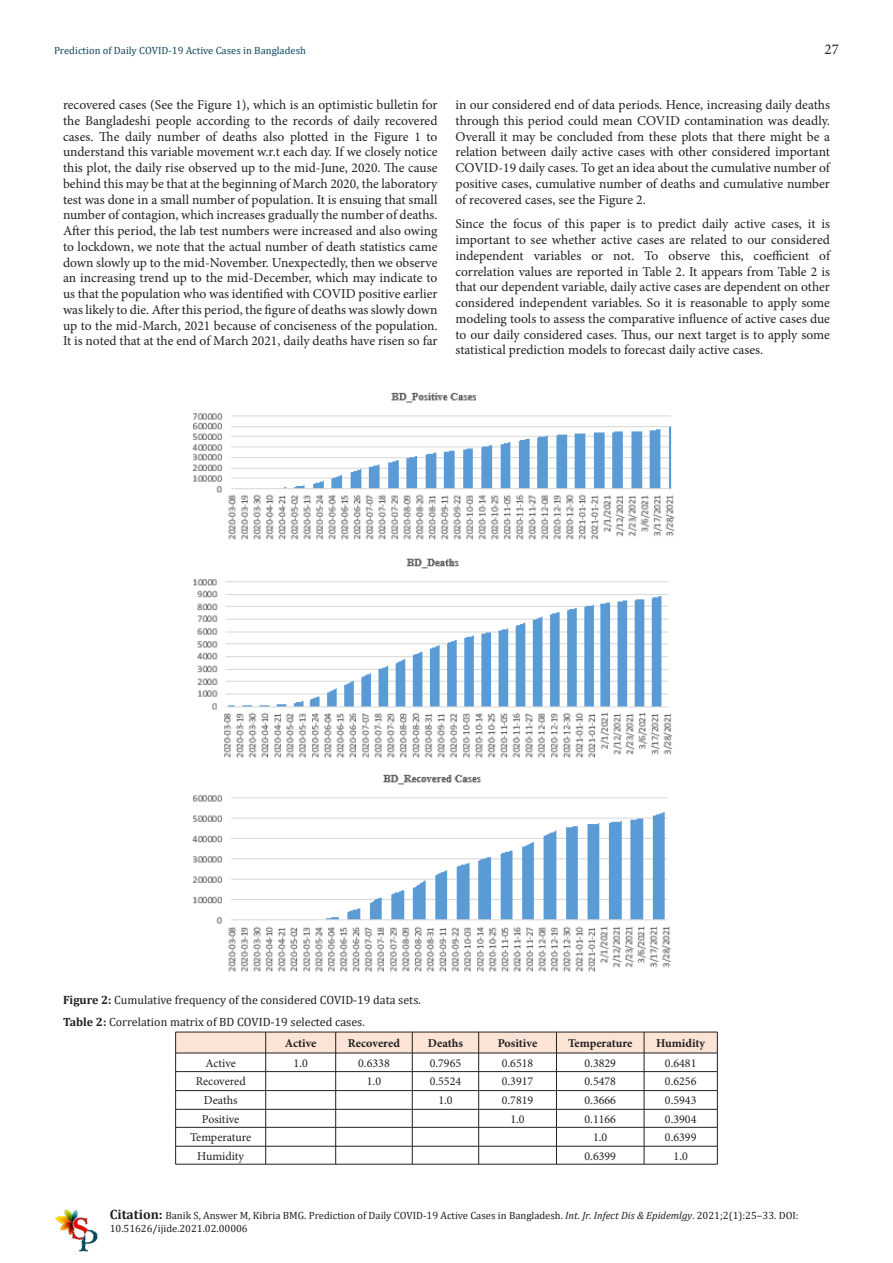
<style>
.page{position:relative;width:893px;height:1263px;background:#fff}
.page>*{position:absolute;margin:0;border:0;box-sizing:border-box;transform-origin:0 0}
.t1{font:15px "Minion Pro";color:#231f20}
.t2{font:13.5px/15.8px "Minion Pro";color:#231f20;text-align:justify}
.t3{font:12px "Minion Pro";color:#231f20}
.t4{font:12px "Cambria";color:#231f20}
.t5{font:700 12px "Minion Pro";letter-spacing:-.005em;color:#231f20}
.t6{font:10.5px/12.6px "Cambria";color:#231f20}
.t7{font:10.5px "Cambria";color:#11475a}
.s1{font-weight:700}
.s2{font-weight:700;font-size:13.5px}
.s3{font-style:italic}
</style>
<div class="page">
<img style="left:55px;top:1209px;width:43px;height:43px">
<svg style="left:175px;top:1032px;width:543px;height:132px"></svg>
<hr style="left:176px;top:1164px;width:90px;height:1px;background:#231f20">
<hr style="left:266px;top:1164px;width:70px;height:1px;background:#231f20">
<hr style="left:336px;top:1164px;width:76px;height:1px;background:#231f20">
<hr style="left:412px;top:1164px;width:67px;height:1px;background:#231f20">
<hr style="left:479px;top:1164px;width:77px;height:1px;background:#231f20">
<hr style="left:556px;top:1164px;width:88px;height:1px;background:#231f20">
<hr style="left:644px;top:1164px;width:73px;height:1px;background:#231f20">
<img style="left:192px;top:392px;width:483px;height:580px">
<p class="t7" style="left:54px;top:44px;width:254px">Prediction of Daily COVID-19 Active Cases in Bangladesh</p>
<p class="t1" style="left:825px;top:39px;width:16px">27</p>
<p class="t2" style="left:63px;top:97px;width:376px">recovered cases (See the Figure 1), which is an optimistic bulletin for the Bangladeshi people according to the records of daily recovered cases. The daily number of deaths also plotted in the Figure 1 to understand this variable movement w.r.t each day. If we closely notice this plot, the daily rise observed up to the mid-June, 2020. The cause behind this may be that at the beginning of March 2020, the laboratory test was done in a small number of population. It is ensuing that small number of contagion, which increases gradually the number of deaths.<br>After this period, the lab test numbers were increased and also owing to lockdown, we note that the actual number of death statistics came down slowly up to the mid-November. Unexpectedly, then we observe an increasing trend up to the mid-December, which may indicate to us that the population who was identified with COVID positive earlier was likely to die. After this period, the figure of deaths was slowly down up to the mid-March, 2021 because of conciseness of the population.<br>It is noted that at the end of March 2021, daily deaths have risen so far</p>
<p class="t2" style="left:455px;top:97px;width:376px">in our considered end of data periods. Hence, increasing daily deaths through this period could mean COVID contamination was deadly.<br>Overall it may be concluded from these plots that there might be a relation between daily active cases with other considered important COVID-19 daily cases. To get an idea about the cumulative number of positive cases, cumulative number of deaths and cumulative number of recovered cases, see the Figure 2.</p>
<p class="t2" style="left:455px;top:216px;width:376px">Since the focus of this paper is to predict daily active cases, it is important to see whether active cases are related to our considered independent variables or not. To observe this, coefficient of correlation values are reported in Table 2. It appears from Table 2 is that our dependent variable, daily active cases are dependent on other considered independent variables. So it is reasonable to apply some modeling tools to assess the comparative influence of active cases due to our daily considered cases. Thus, our next target is to apply some statistical prediction models to forecast daily active cases.</p>
<p class="t4" style="left:63px;top:992px;width:359px"><span class="s1">Figure 2:</span> Cumulative frequency of the considered COVID-19 data sets.</p>
<p class="t4" style="left:63px;top:1015px;width:303px"><span class="s1">Table 2:</span> Correlation matrix of BD COVID-19 selected cases.</p>
<p class="t5" style="left:285px;top:1034px;width:33px">Active</p>
<p class="t5" style="left:348px;top:1034px;width:54px">Recovered</p>
<p class="t5" style="left:428px;top:1034px;width:37px">Deaths</p>
<p class="t5" style="left:498px;top:1034px;width:41px">Positive</p>
<p class="t5" style="left:568px;top:1034px;width:66px">Temperature</p>
<p class="t5" style="left:656px;top:1034px;width:50px">Humidity</p>
<p class="t3" style="left:205px;top:1055px;width:32px">Active</p>
<p class="t3" style="left:294px;top:1055px;width:16px">1.0</p>
<p class="t3" style="left:358px;top:1055px;width:33px">0.6338</p>
<p class="t3" style="left:430px;top:1055px;width:33px">0.7965</p>
<p class="t3" style="left:502px;top:1055px;width:33px">0.6518</p>
<p class="t3" style="left:584px;top:1055px;width:33px">0.3829</p>
<p class="t3" style="left:665px;top:1055px;width:33px">0.6481</p>
<p class="t3" style="left:196px;top:1073px;width:52px">Recovered</p>
<p class="t3" style="left:367px;top:1073px;width:16px">1.0</p>
<p class="t3" style="left:430px;top:1073px;width:33px">0.5524</p>
<p class="t3" style="left:502px;top:1073px;width:33px">0.3917</p>
<p class="t3" style="left:584px;top:1073px;width:33px">0.5478</p>
<p class="t3" style="left:665px;top:1073px;width:33px">0.6256</p>
<p class="t3" style="left:204px;top:1092px;width:35px">Deaths</p>
<p class="t3" style="left:438px;top:1092px;width:16px">1.0</p>
<p class="t3" style="left:502px;top:1092px;width:33px">0.7819</p>
<p class="t3" style="left:584px;top:1092px;width:33px">0.3666</p>
<p class="t3" style="left:665px;top:1092px;width:33px">0.5943</p>
<p class="t3" style="left:202px;top:1111px;width:39px">Positive</p>
<p class="t3" style="left:510px;top:1111px;width:16px">1.0</p>
<p class="t3" style="left:584px;top:1111px;width:33px">0.1166</p>
<p class="t3" style="left:665px;top:1111px;width:33px">0.3904</p>
<p class="t3" style="left:190px;top:1129px;width:63px">Temperature</p>
<p class="t3" style="left:593px;top:1129px;width:16px">1.0</p>
<p class="t3" style="left:665px;top:1129px;width:33px">0.6399</p>
<p class="t3" style="left:197px;top:1148px;width:48px">Humidity</p>
<p class="t3" style="left:584px;top:1148px;width:33px">0.6399</p>
<p class="t3" style="left:674px;top:1148px;width:16px">1.0</p>
<p class="t6" style="left:110px;top:1209px;width:690px"><span class="s2">Citation:</span> Banik S, Answer M, Kibria BMG. Prediction of Daily COVID-19 Active Cases in Bangladesh. <span class="s3">Int. Jr. Infect Dis &amp; Epidemlgy</span>. 2021;2(1):25‒33. DOI:<br>10.51626/ijide.2021.02.00006</p>
</div>
